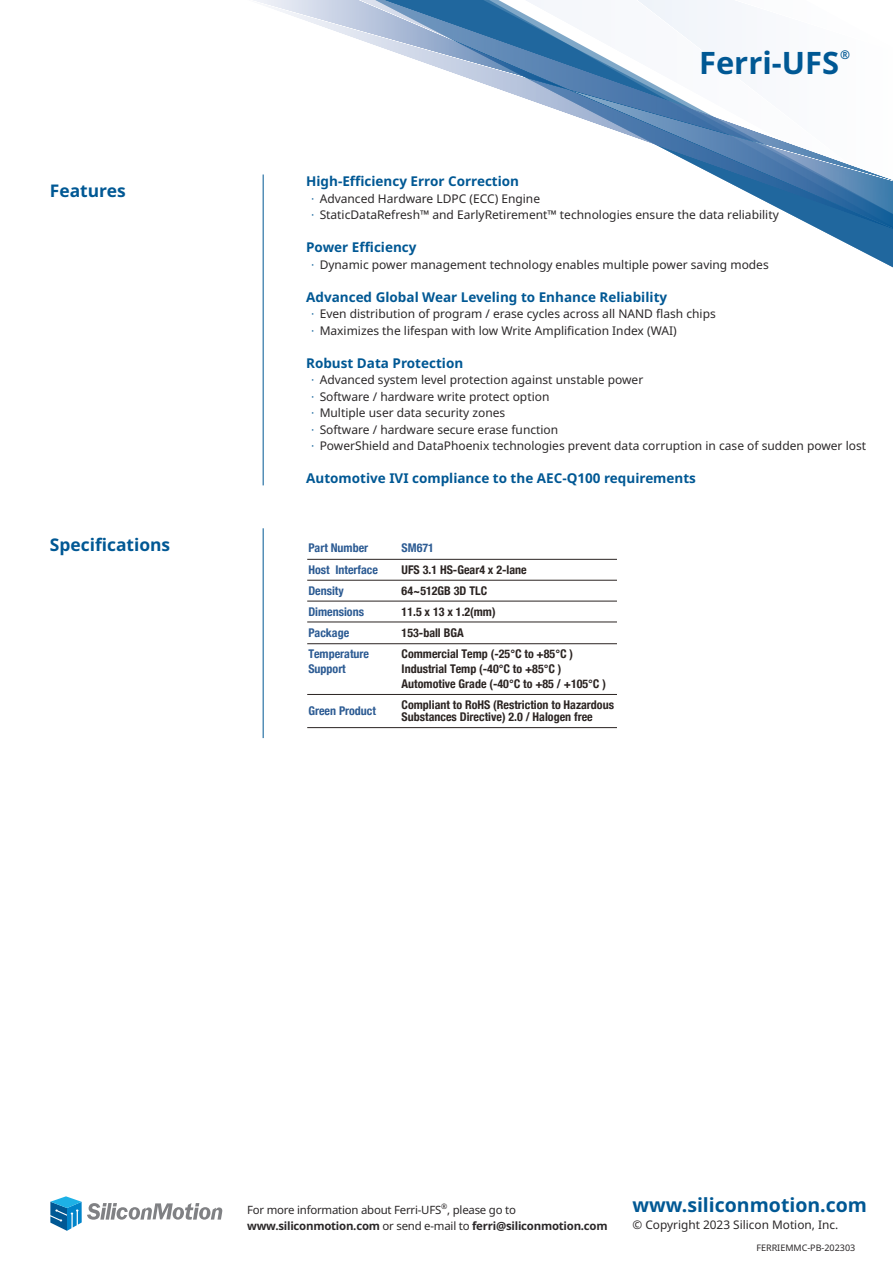
<style>
.page{position:relative;width:893px;height:1263px;background:#fff}
.page>*{position:absolute;margin:0;border:0;box-sizing:border-box;transform-origin:0 0}
.t1{font:700 30.9px "Noto Sans";color:#005894}
.t2{font:700 19.5px "Noto Sans";color:#005894}
.t3{font:700 17.4px "Noto Sans";color:#005894}
.t4{font:700 13.5px "Noto Sans";color:#005894}
.t5{font:12px/16.5px "Noto Sans";color:#2b2829}
.t6{font:700 condensed 12px/21px "Helvetica Neue";color:#2b2422}
.t7{font:700 condensed 12px/21px "Helvetica Neue";color:#2c5b93}
.t8{font:700 12px "Noto Sans";color:#005894}
.t9{font:11.85px "Noto Sans";color:#2b2829}
.t10{font:11.4px/15.9px "Noto Sans";letter-spacing:-.02em;color:#2b2829}
.t11{font:9px "Noto Sans";color:#2b2829}
.s1{font-family:"DFPG Yuan Md MP BF";font-size:13.5px;color:#005894}
.s2{font-weight:700}
</style>
<div class="page">
<svg style="left:254px;top:0;width:639px;height:274px"></svg>
<img style="left:787px;top:151px;width:106px;height:30px">
<img style="left:809px;top:199px;width:84px;height:30px">
<img style="left:462px;top:60px;width:106px;height:30px">
<img style="left:823px;top:198px;width:70px;height:30px">
<hr style="left:263px;top:174px;width:1px;height:311px;background:#005894">
<hr style="left:263px;top:528px;width:1px;height:210px;background:#005894">
<hr style="left:307px;top:559px;width:310px;height:1px;background:#2b2422">
<hr style="left:307px;top:580px;width:310px;height:1px;background:#2b2422">
<hr style="left:307px;top:601px;width:310px;height:1px;background:#2b2422">
<hr style="left:307px;top:622px;width:310px;height:1px;background:#2b2422">
<hr style="left:307px;top:643px;width:310px;height:1px;background:#2b2422">
<hr style="left:307px;top:694px;width:310px;height:1px;background:#2b2422">
<hr style="left:307px;top:727px;width:310px;height:1px;background:#2b2422">
<svg style="left:50px;top:1196px;width:172px;height:35px"></svg>
<h3 class="t3" style="left:50px;top:184px;width:77px">Features</h3>
<h3 class="t3" style="left:50px;top:538px;width:122px">Specifications</h3>
<h1 class="t1" style="left:699px;top:51px;width:141px">Ferri-UFS</h1>
<p class="t8" style="left:840px;top:50px;width:11px">Æ</p>
<p class="t4" style="left:306px;top:176px;width:214px">High-Efficiency Error Correction</p>
<p class="t5" style="left:306px;top:191px;width:474px"><span class="s1">．</span>Advanced Hardware LDPC (ECC) Engine<br><span class="s1">．</span>StaticDataRefreshô and EarlyRetirementô technologies ensure the data reliability</p>
<p class="t4" style="left:306px;top:242px;width:112px">Power Efficiency</p>
<p class="t5" style="left:306px;top:257px;width:464px"><span class="s1">．</span>Dynamic power management technology enables multiple power saving modes</p>
<p class="t4" style="left:306px;top:291px;width:363px">Advanced Global Wear Leveling to Enhance Reliability</p>
<p class="t5" style="left:306px;top:306px;width:411px"><span class="s1">．</span>Even distribution of program / erase cycles across all NAND flash chips<span class="s1">．</span>Maximizes the lifespan with low Write Amplification Index (WAI)</p>
<p class="t4" style="left:306px;top:357px;width:159px">Robust Data Protection</p>
<p class="t5" style="left:306px;top:373px;width:561px"><span class="s1">．</span>Advanced system level protection against unstable power<br><span class="s1">．</span>Software / hardware write protect option<br><span class="s1">．</span>Multiple user data security zones<br><span class="s1">．</span>Software / hardware secure erase function<br><span class="s1">．</span>PowerShield and DataPhoenix technologies prevent data corruption in case of sudden power lost</p>
<p class="t4" style="left:306px;top:473px;width:391px">Automotive IVI compliance to the AEC-Q100 requirements</p>
<p class="t7" style="left:308px;top:538px;width:61px">Part Number</p>
<p class="t7" style="left:402px;top:538px;width:34px">SM671</p>
<p class="t6" style="left:402px;top:560px;width:173px">UFS 3.1 HS-Gear4 x 2-lane<br>64~512GB 3D TLC<br>11.5 x 13 x 1.2(mm)<br>153-ball BGA<br>Commercial Temp (-25℃ to +85℃ )</p>
<p class="t6" style="left:402px;top:660px;width:206px;line-height:15px">Industrial Temp (-40℃ to +85℃ )<br>Automotive Grade (-40℃ to +85 / +105℃ )</p>
<p class="t6" style="left:402px;top:700px;width:214px;line-height:12px">Compliant to RoHS (Restriction to Hazardous<br>Substances Directive) 2.0 / Halogen free</p>
<p class="t7" style="left:308px;top:560px;width:71px">Host Interface<br>Density<br>Dimensions<br>Package<br>Temperature</p>
<p class="t7" style="left:308px;top:659px;width:39px">Support</p>
<p class="t7" style="left:308px;top:701px;width:69px">Green Product</p>
<p class="t10" style="left:247px;top:1203px;width:362px">For more information about Ferri-UFS<sup>Æ</sup>, please go to <span class="s2">www.siliconmotion.com</span> or send e-mail to <span class="s2">ferri@siliconmotion.com</span></p>
<h2 class="t2" style="left:632px;top:1197px;width:236px">www.siliconmotion.com</h2>
<p class="t9" style="left:632px;top:1220px;width:207px">© Copyright 2023 Silicon Motion, Inc.</p>
<p class="t11" style="left:756px;top:1243px;width:100px">FERRIEMMC-PB-202303</p>
</div>
